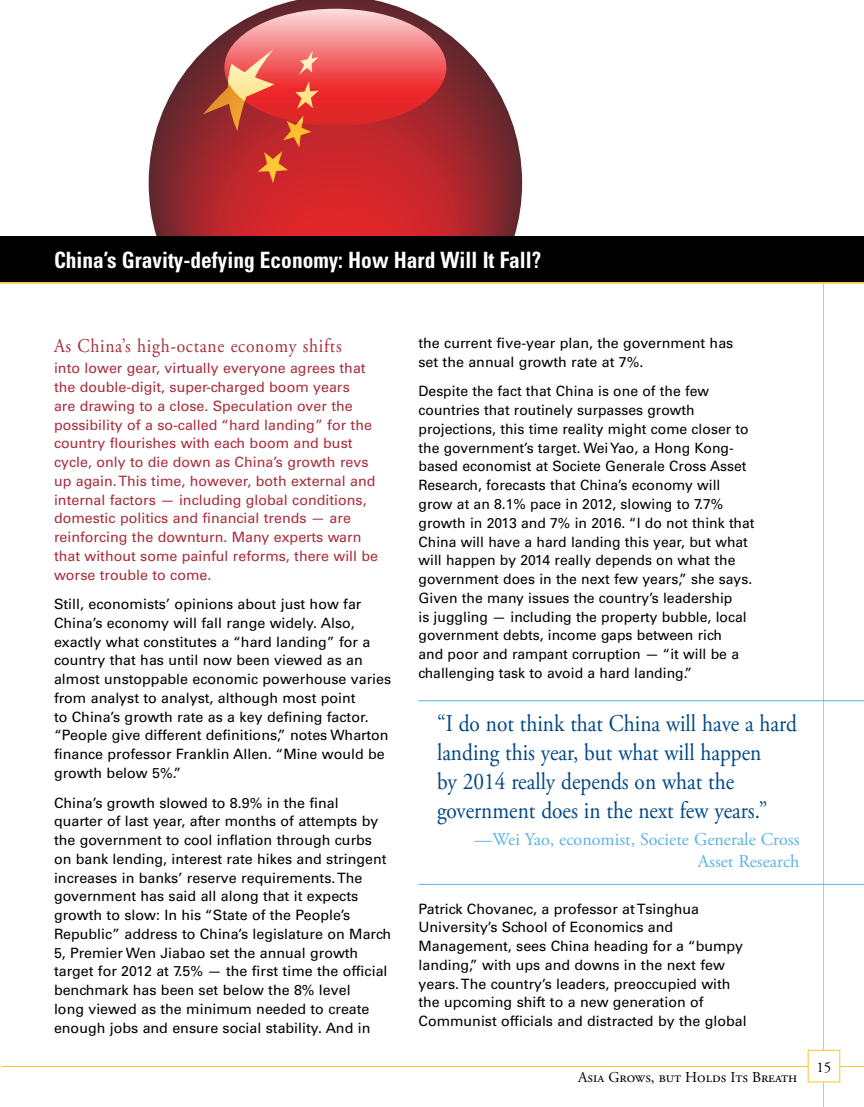
<style>
.page{position:relative;width:864px;height:1107px;background:#fff}
.page>*{position:absolute;margin:0;border:0;box-sizing:border-box;transform-origin:0 0}
.t1{font:24px/28.8px "Adobe Garamond Pro";color:#004785;scale:.89 1}
.t2{font:700 condensed 22.5px "Univers";color:#fff;scale:.95 1}
.t3{font:19.5px "Adobe Garamond Pro";letter-spacing:.04em;color:#a92d3d;scale:.9 1}
.t4{font:18px/21.6px "Adobe Garamond Pro";letter-spacing:-.01em;color:#58b3e4;text-align:right}
.t5{font:15px "Adobe Garamond Pro";color:#000}
.t6{font:14.25px/18.8px "Univers";color:#000}
.t7{font:14.25px/18.8px "Univers";color:#a92d3d}
</style>
<div class="page">
<hr style="left:823px;top:0;width:1px;height:1107px;background:#ffc425">
<div style="left:0;top:0;width:864px;height:238px;background:#fff"></div>
<svg style="left:149px;top:0;width:373px;height:236px"></svg>
<svg style="left:203px;top:9px;width:243px;height:174px;background:#d25451"></svg>
<hr style="left:2px;top:1066px;width:862px;height:1px;background:#ffc425">
<div style="left:808px;top:1050px;width:32px;height:32px;background:#fff"></div>
<div style="left:0;top:236px;width:864px;height:46px;background:#000"></div>
<hr style="left:0;top:282px;width:864px;height:2px;background:#ffc425">
<hr style="left:419px;top:700px;width:445px;height:1px;background:#58b3e4">
<hr style="left:419px;top:884px;width:445px;height:1px;background:#58b3e4">
<h2 class="t2" style="left:54px;top:246px;width:514px">China’s Gravity-defying Economy: How Hard Will It Fall?</h2>
<h3 class="t3" style="left:54px;top:334px;width:321px">As China’s high-octane economy shifts</h3>
<p class="t7" style="left:54px;top:359px;width:326px">into lower gear, virtually everyone agrees that the double-digit, super-charged boom years<br>are drawing to a close. Speculation over the possibility of a so-called “hard landing” for the country flourishes with each boom and bust cycle, only to die down as China’s growth revs up again. This time, however, both external and internal factors — including global conditions, domestic politics and financial trends — are reinforcing the downturn. Many experts warn that without some painful reforms, there will be worse trouble to come.</p>
<p class="t6" style="left:54px;top:595px;width:339px">Still, economists’ opinions about just how far China’s economy will fall range widely. Also, exactly what constitutes a “hard landing” for a country that has until now been viewed as an almost unstoppable economic powerhouse varies from analyst to analyst, although most point<br>to China’s growth rate as a key defining factor. “People give different definitions,” notes Wharton finance professor Franklin Allen. “Mine would be growth below 5%.”</p>
<p class="t6" style="left:54px;top:793px;width:339px">China’s growth slowed to 8.9% in the final<br>quarter of last year, after months of attempts by the government to cool inflation through curbs on bank lending, interest rate hikes and stringent increases in banks’ reserve requirements. The government has said all along that it expects growth to slow: In his “State of the People’s Republic” address to China’s legislature on March 5, Premier Wen Jiabao set the annual growth target for 2012 at 7.5% — the first time the official benchmark has been set below the 8% level<br>long viewed as the minimum needed to create enough jobs and ensure social stability. And in</p>
<p class="t6" style="left:419px;top:334px;width:316px">the current five-year plan, the government has set the annual growth rate at 7%.</p>
<p class="t6" style="left:419px;top:382px;width:338px">Despite the fact that China is one of the few countries that routinely surpasses growth projections, this time reality might come closer to the government’s target. Wei Yao, a Hong Kong&shy;based economist at Societe Generale Cross Asset Research, forecasts that China’s economy will grow at an 8.1% pace in 2012, slowing to 7.7% growth in 2013 and 7% in 2016. “I do not think that China will have a hard landing this year, but what will happen by 2014 really depends on what the government does in the next few years,” she says.<br>Given the many issues the country’s leadership<br>is juggling — including the property bubble, local government debts, income gaps between rich<br>and poor and rampant corruption — “it will be a challenging task to avoid a hard landing.”</p>
<h1 class="t1" style="left:437px;top:710px;width:406px">“I do not think that China will have a hard landing this year, but what will happen<br>by 2014 really depends on what the government does in the next few years.”</h1>
<p class="t4" style="left:474px;top:830px;width:327px">—Wei Yao, economist, Societe Generale Cross<br>Asset Research</p>
<p class="t6" style="left:419px;top:899px;width:330px">Patrick Chovanec, a professor at Tsinghua University’s School of Economics and Management, sees China heading for a “bumpy landing,” with ups and downs in the next few years. The country’s leaders, preoccupied with the upcoming shift to a new generation of Communist officials and distracted by the global</p>
<p class="t5" style="left:578px;top:1069px;width:221px">Asia Grows, but Holds Its Breath</p>
<p class="t5" style="left:816px;top:1058px;width:16px">15</p>
</div>
